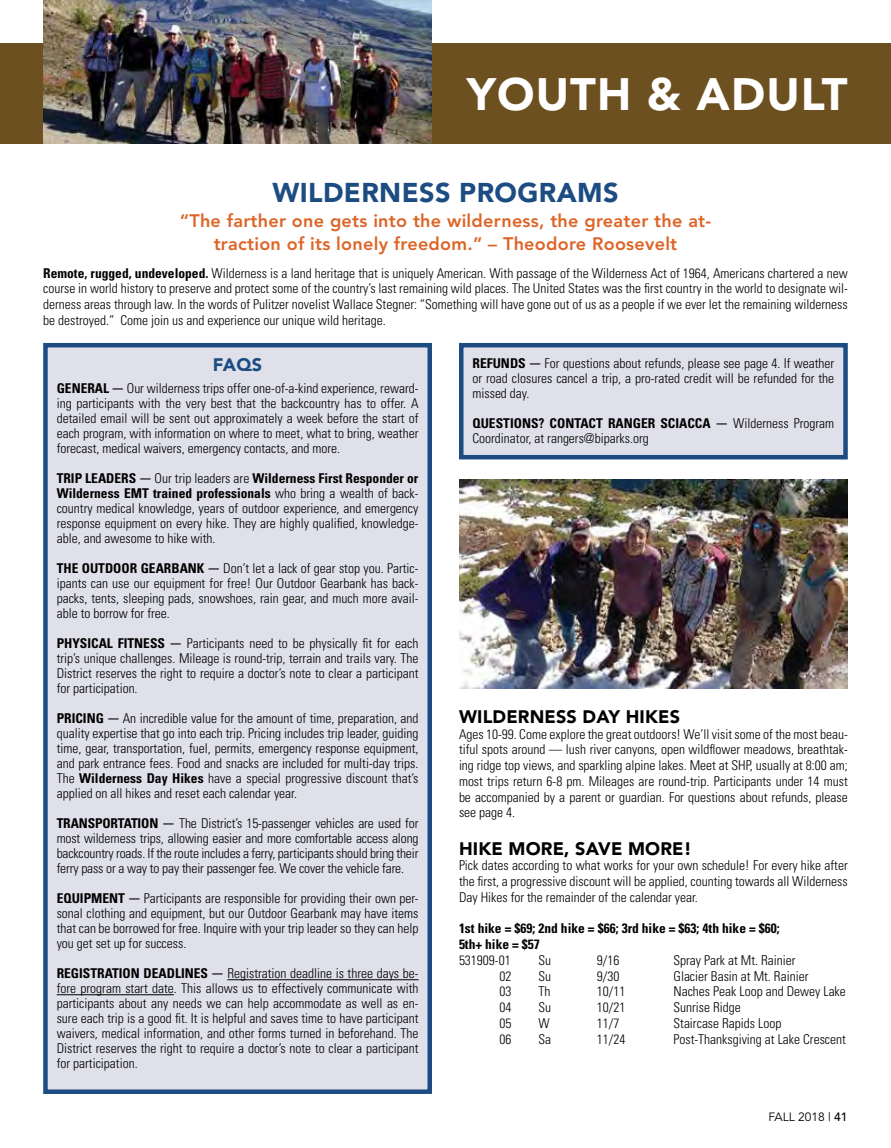
<style>
.page{position:relative;width:891px;height:1148px;background:#fff}
.page>*{position:absolute;margin:0;border:0;box-sizing:border-box;transform-origin:0 0}
.t1{font:900 45px "Avenir";letter-spacing:.025em;color:#fff}
.t2{font:900 27px "Avenir";letter-spacing:.015em;color:#1c4c82}
.t3{font:800 18px/22.5px "Avenir";letter-spacing:.015em;color:#dd6427;text-align:center}
.t4{font:900 18px "Avenir";letter-spacing:.01em;color:#000}
.t5{font:900 18px "Avenir";color:#1c4c82}
.t6{font:300 condensed 13.5px/15px "Univers";color:#000;text-align:justify}
.t7{font:700 condensed 13.5px/15.8px "Univers";color:#000}
.t8{font:12px "Avenir";color:#000}
.s1{font-weight:700}
.s2{font-family:"Gotham";font-weight:400;font-stretch:normal}
.s3{font-weight:500}
</style>
<div class="page">
<div style="left:0;top:43px;width:891px;height:101px;background:#6d5020"></div>
<div style="left:43px;top:343px;width:389px;height:751px;background:#dfe0e9;border:4px solid #1c4c82"></div>
<hr style="left:227px;top:979px;width:192px;height:1px;background:#000">
<hr style="left:57px;top:994px;width:117px;height:1px;background:#000">
<div style="left:459px;top:343px;width:389px;height:116px;background:#dfe0e9;border:4px solid #1c4c82"></div>
<img style="left:459px;top:480px;width:389px;height:208px">
<img style="left:43px;top:0;width:389px;height:144px">
<h1 class="t1" style="left:467px;top:67px;width:382px">YOUTH &amp; ADULT</h1>
<h2 class="t2" style="left:272px;top:176px;width:348px">WILDERNESS PROGRAMS</h2>
<h3 class="t3" style="left:180px;top:210px;width:533px">“The farther one gets into the wilderness, the greater the at&shy;traction of its lonely freedom.” – Theodore Roosevelt</h3>
<p class="t6" style="left:43px;top:265px;width:806px;line-height:15.8px"><span class="s1">Remote, rugged, undeveloped.</span> Wilderness is a land heritage that is uniquely American. With passage of the Wilderness Act of 1964, Americans chartered a new course in world history to preserve and protect some of the country’s last remaining wild places. The United States was the first country in the world to designate wil&shy;derness areas through law. In the words of Pulitzer novelist Wallace Stegner: “Something will have gone out of us as a people if we ever let the remaining wilderness be destroyed.” Come join us and experience our unique wild heritage.</p>
<h3 class="t5" style="left:213px;top:353px;width:51px">FAQS</h3>
<p class="t6" style="left:57px;top:381px;width:363px"><span class="s1">GENERAL</span> <span class="s2">—</span> Our wilderness trips offer one-of-a-kind experience, reward&shy;ing participants with the very best that the backcountry has to offer. A detailed email will be sent out approximately a week before the start of each program, with information on where to meet, what to bring, weather forecast, medical waivers, emergency contacts, and more.</p>
<p class="t6" style="left:57px;top:471px;width:363px"><span class="s1">TRIP LEADERS</span> <span class="s2">—</span> Our trip leaders are <span class="s1">Wilderness First Responder or Wilderness EMT trained professionals</span> who bring a wealth of back&shy;country medical knowledge, years of outdoor experience, and emergency response equipment on every hike. They are highly qualified, knowledge&shy;able, and awesome to hike with.</p>
<p class="t6" style="left:57px;top:561px;width:363px"><span class="s1">THE OUTDOOR GEARBANK</span> <span class="s2">—</span> Don’t let a lack of gear stop you. Partic&shy;ipants can use our equipment for free! Our Outdoor Gearbank has back&shy;packs, tents, sleeping pads, snowshoes, rain gear, and much more avail&shy;able to borrow for free.</p>
<p class="t6" style="left:57px;top:636px;width:363px"><span class="s1">PHYSICAL FITNESS</span> <span class="s2">—</span> Participants need to be physically fit for each trip’s unique challenges. Mileage is round-trip, terrain and trails vary. The District reserves the right to require a doctor’s note to clear a participant for participation.</p>
<p class="t6" style="left:57px;top:711px;width:363px"><span class="s1">PRICING</span> <span class="s2">—</span> An incredible value for the amount of time, preparation, and quality expertise that go into each trip. Pricing includes trip leader, guiding time, gear, transportation, fuel, permits, emergency response equipment, and park entrance fees. Food and snacks are included for multi-day trips.<br>The <span class="s1">Wilderness Day Hikes</span> have a special progressive discount that’s applied on all hikes and reset each calendar year.</p>
<p class="t6" style="left:57px;top:816px;width:363px"><span class="s1">TRANSPORTATION</span> <span class="s2">—</span> The District’s 15-passenger vehicles are used for most wilderness trips, allowing easier and more comfortable access along backcountry roads. If the route includes a ferry, participants should bring their ferry pass or a way to pay their passenger fee. We cover the vehicle fare.</p>
<p class="t6" style="left:57px;top:891px;width:363px"><span class="s1">EQUIPMENT</span> <span class="s2">—</span> Participants are responsible for providing their own per&shy;sonal clothing and equipment, but our Outdoor Gearbank may have items that can be borrowed for free. Inquire with your trip leader so they can help you get set up for success.</p>
<p class="t6" style="left:57px;top:966px;width:363px"><span class="s1">REGISTRATION DEADLINES</span> <span class="s2">—</span> Registration deadline is three days be&shy;fore program start date. This allows us to effectively communicate with participants about any needs we can help accommodate as well as en&shy;sure each trip is a good fit. It is helpful and saves time to have participant waivers, medical information, and other forms turned in beforehand. The District reserves the right to require a doctor’s note to clear a participant for participation.</p>
<p class="t6" style="left:472px;top:355px;width:363px"><span class="s1">REFUNDS</span> <span class="s2">—</span> For questions about refunds, please see page 4. If weather or road closures cancel a trip, a pro-rated credit will be refunded for the missed day.</p>
<p class="t6" style="left:472px;top:415px;width:363px"><span class="s1">QUESTIONS? CONTACT RANGER SCIACCA</span> <span class="s2">—</span> Wilderness Program<br>Coordinator, at rangers@biparks.org</p>
<h3 class="t4" style="left:459px;top:705px;width:223px">WILDERNESS DAY HIKES</h3>
<p class="t6" style="left:459px;top:725px;width:390px;line-height:15.8px">Ages 10-99. Come explore the great outdoors! We’ll visit some of the most beau&shy;tiful spots around — lush river canyons, open wildflower meadows, breathtak&shy;ing ridge top views, and sparkling alpine lakes. Meet at SHP, usually at 8:00 am; most trips return 6-8 pm. Mileages are round-trip. Participants under 14 must be accompanied by a parent or guardian. For questions about refunds, please see page 4.</p>
<h3 class="t4" style="left:459px;top:837px;width:234px">HIKE MORE, SAVE MORE!</h3>
<p class="t6" style="left:459px;top:857px;width:390px;line-height:15.8px">Pick dates according to what works for your own schedule! For every hike after the first, a progressive discount will be applied, counting towards all Wilderness Day Hikes for the remainder of the calendar year.</p>
<p class="t7" style="left:459px;top:920px;width:322px">1st hike = $69; 2nd hike = $66; 3rd hike = $63; 4th hike = $60;<br>5th+ hike = $57</p>
<p class="t6" style="left:459px;top:952px;width:53px">531909-01</p>
<p class="t6" style="left:539px;top:952px;width:14px">Su</p>
<p class="t6" style="left:597px;top:952px;width:24px">9/16</p>
<p class="t6" style="left:674px;top:952px;width:124px">Spray Park at Mt. Rainier</p>
<p class="t6" style="left:500px;top:968px;width:13px">02</p>
<p class="t6" style="left:539px;top:968px;width:14px">Su</p>
<p class="t6" style="left:597px;top:968px;width:24px">9/30</p>
<p class="t6" style="left:674px;top:968px;width:136px">Glacier Basin at Mt. Rainier</p>
<p class="t6" style="left:500px;top:984px;width:13px">03</p>
<p class="t6" style="left:539px;top:984px;width:13px">Th</p>
<p class="t6" style="left:597px;top:984px;width:30px">10/11</p>
<p class="t6" style="left:674px;top:984px;width:174px">Naches Peak Loop and Dewey Lake</p>
<p class="t6" style="left:500px;top:999px;width:13px">04</p>
<p class="t6" style="left:539px;top:999px;width:14px">Su</p>
<p class="t6" style="left:597px;top:999px;width:30px">10/21</p>
<p class="t6" style="left:674px;top:999px;width:69px">Sunrise Ridge</p>
<p class="t6" style="left:500px;top:1015px;width:13px">05</p>
<p class="t6" style="left:539px;top:1015px;width:13px">W</p>
<p class="t6" style="left:597px;top:1015px;width:24px">11/7</p>
<p class="t6" style="left:674px;top:1015px;width:109px">Staircase Rapids Loop</p>
<p class="t6" style="left:500px;top:1031px;width:13px">06</p>
<p class="t6" style="left:539px;top:1031px;width:14px">Sa</p>
<p class="t6" style="left:597px;top:1031px;width:30px">11/24</p>
<p class="t6" style="left:674px;top:1031px;width:174px">Post-Thanksgiving at Lake Crescent</p>
<p class="t8" style="left:769px;top:1109px;width:80px">FALL 2018 | <span class="s3">41</span></p>
</div>
